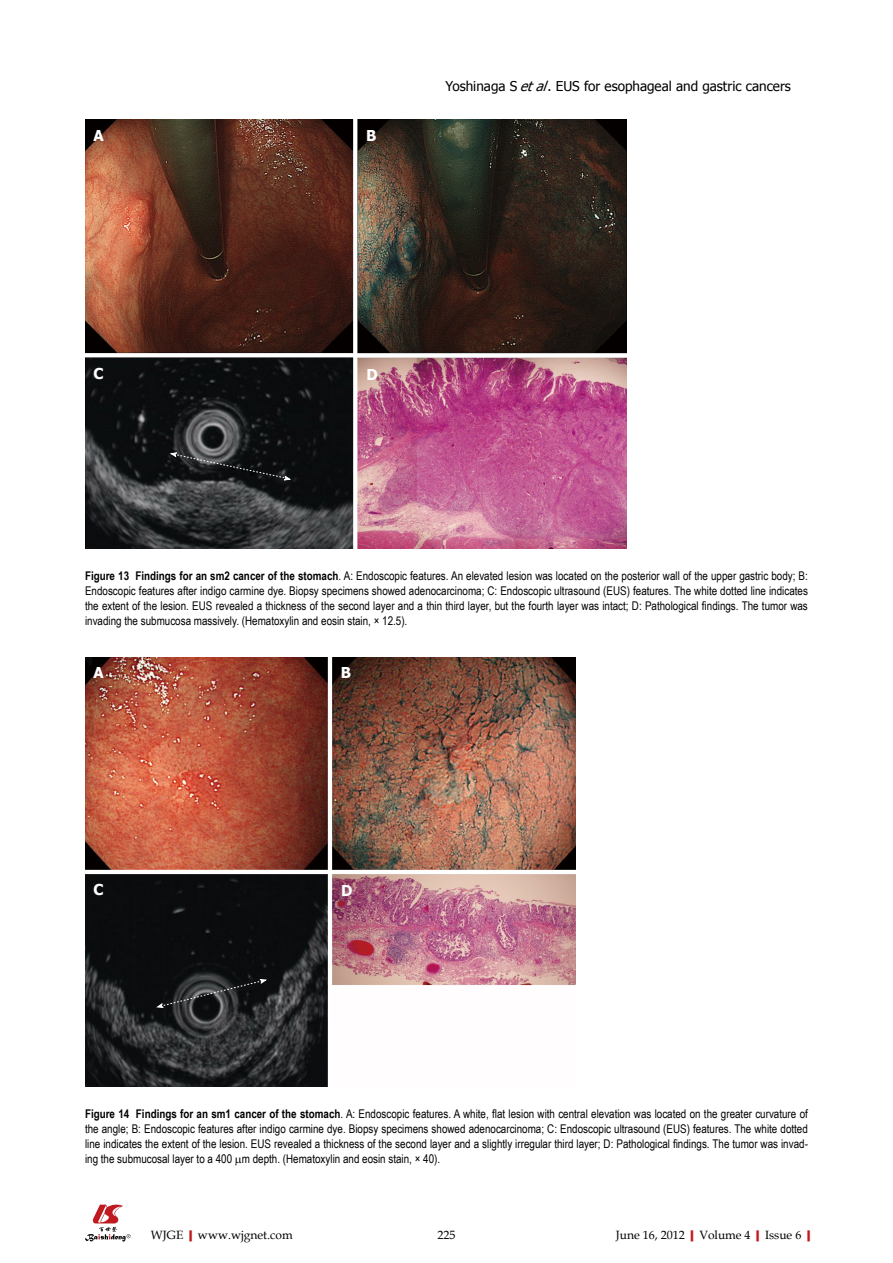
<style>
.page{position:relative;width:893px;height:1263px;background:#fff}
.page>*{position:absolute;margin:0;border:0;box-sizing:border-box;transform-origin:0 0}
.t1{font:700 15px "Tahoma";color:#fff}
.t2{font:13.5px "Tahoma";color:#000}
.t3{font:12px/15px "Arial Narrow";color:#000;text-align:justify}
.t4{font:12px "Book Antiqua";color:#000}
.s1{font-style:italic}
.s2{font-weight:700}
.s3{font-weight:700;color:#c01920}
</style>
<div class="page">
<svg style="left:85px;top:1204px;width:46px;height:37px"></svg>
<img style="left:85px;top:119px;width:542px;height:430px">
<svg style="left:171px;top:452px;width:119px;height:28px;background:#222425"></svg>
<img style="left:85px;top:657px;width:491px;height:429px">
<svg style="left:157px;top:979px;width:109px;height:29px;background:#292b2c"></svg>
<svg style="left:353px;top:119px;width:4px;height:430px"></svg>
<svg style="left:85px;top:353px;width:542px;height:4px"></svg>
<hr style="left:328px;top:651px;width:4px;height:438px;background:#fff">
<hr style="left:80px;top:870px;width:499px;height:4px;background:#fff">
<p class="t1" style="left:94px;top:125px;width:12px">A</p>
<p class="t1" style="left:366px;top:125px;width:12px">B</p>
<p class="t2" style="left:445px;top:77px;width:347px">Yoshinaga S <span class="s1">etal</span>. EUS for esophageal and gastric cancers</p>
<p class="t1" style="left:94px;top:363px;width:12px">C</p>
<p class="t1" style="left:366px;top:364px;width:13px">D</p>
<p class="t3" style="left:85px;top:568px;width:724px"><span class="s2">Figure 13 Findings for an sm2 cancer of the stomach</span>. A: Endoscopic features. An elevated lesion was located on the posterior wall of the upper gastric body; B:<br>Endoscopic features after indigo carmine dye. Biopsy specimens showed adenocarcinoma; C: Endoscopic ultrasound (EUS) features. The white dotted line indicates the extent of the lesion. EUS revealed a thickness of the second layer and a thin third layer, but the fourth layer was intact; D: Pathological findings. The tumor was invading the submucosa massively. (Hematoxylin and eosin stain, × 12.5).</p>
<p class="t1" style="left:94px;top:662px;width:12px">A</p>
<p class="t1" style="left:341px;top:662px;width:12px">B</p>
<p class="t1" style="left:94px;top:879px;width:12px">C</p>
<p class="t1" style="left:341px;top:880px;width:13px">D</p>
<p class="t3" style="left:85px;top:1106px;width:724px"><span class="s2">Figure 14 Findings for an sm1 cancer of the stomach</span>. A: Endoscopic features. A white, flat lesion with central elevation was located on the greater curvature of the angle; B: Endoscopic features after indigo carmine dye. Biopsy specimens showed adenocarcinoma; C: Endoscopic ultrasound (EUS) features. The white dotted line indicates the extent of the lesion. EUS revealed a thickness of the second layer and a slightly irregular third layer; D: Pathological findings. The tumor was invad&shy;ing the submucosal layer to a 400 m depth. (Hematoxylin and eosin stain, × 40).</p>
<p class="t4" style="left:151px;top:1226px;width:143px">WJGE<span class="s3">|</span>www.wjgnet.com</p>
<p class="t4" style="left:437px;top:1226px;width:19px">225</p>
<p class="t4" style="left:616px;top:1226px;width:202px">June 16, 2012<span class="s3">|</span>Volume 4<span class="s3">|</span>Issue 6<span class="s3">|</span></p>
</div>
